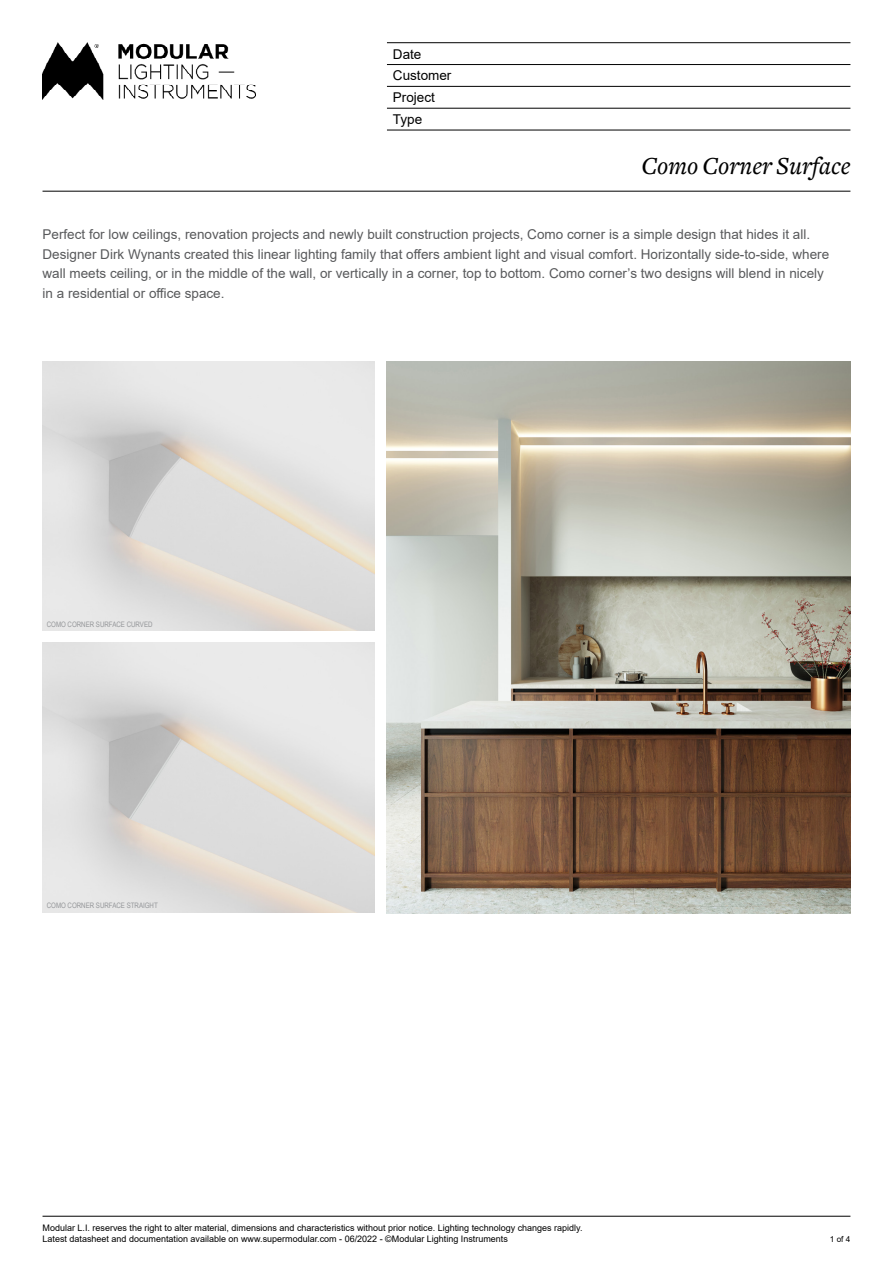
<style>
.page{position:relative;width:893px;height:1263px;background:#fff}
.page>*{position:absolute;margin:0;border:0;box-sizing:border-box;transform-origin:0 0}
.t1{font:italic 500 25.5px "Freight Text";color:#000}
.t2{font:13.5px/19.5px "Arial";color:#58595b}
.t3{font:13.5px/21.9px "Arial";color:#000}
.t4{font:9px/10.8px "Arial";color:#000}
.t5{font:8.25px "Arial";color:#000}
.t6{font:7.5px "Arial Narrow";color:#939598}
</style>
<div class="page">
<hr style="left:43px;top:1216px;width:807px;height:1px;background:#000">
<img style="left:43px;top:43px;width:212px;height:57px">
<hr style="left:43px;top:191px;width:807px;height:1px;background:#000">
<img style="left:387px;top:361px;width:463px;height:552px">
<img style="left:43px;top:642px;width:331px;height:270px">
<hr style="left:387px;top:42px;width:463px;height:1px;background:#000">
<hr style="left:387px;top:64px;width:463px;height:1px;background:#000">
<hr style="left:387px;top:86px;width:463px;height:1px;background:#000">
<hr style="left:387px;top:108px;width:463px;height:1px;background:#000">
<hr style="left:387px;top:130px;width:463px;height:1px;background:#000">
<img style="left:43px;top:361px;width:331px;height:270px">
<p class="t3" style="left:393px;top:43px;width:60px">Date<br>Customer<br>Project<br>Type</p>
<h1 class="t1" style="left:641px;top:152px;width:211px">Como Corner Surface</h1>
<p class="t2" style="left:43px;top:225px;width:788px">Perfect for low ceilings, renovation projects and newly built construction projects, Como corner is a simple design that hides it all.<br>Designer Dirk Wynants created this linear lighting family that offers ambient light and visual comfort. Horizontally side-to-side, where wall meets ceiling, or in the middle of the wall, or vertically in a corner, top to bottom. Como corner’s two designs will blend in nicely in a residential or office space.</p>
<p class="t6" style="left:47px;top:619px;width:107px">COMO CORNER SURFACE CURVED</p>
<p class="t6" style="left:47px;top:900px;width:113px">COMO CORNER SURFACE STRAIGHT</p>
<p class="t4" style="left:43px;top:1222px;width:542px">Modular L.I. reserves the right to alter material, dimensions and characteristics without prior notice. Lighting technology changes rapidly.<br>Latest datasheet and documentation available on www.supermodular.com - 06/2022 - ©Modular Lighting Instruments</p>
<p class="t5" style="left:830px;top:1233px;width:22px">1 of 4</p>
</div>
